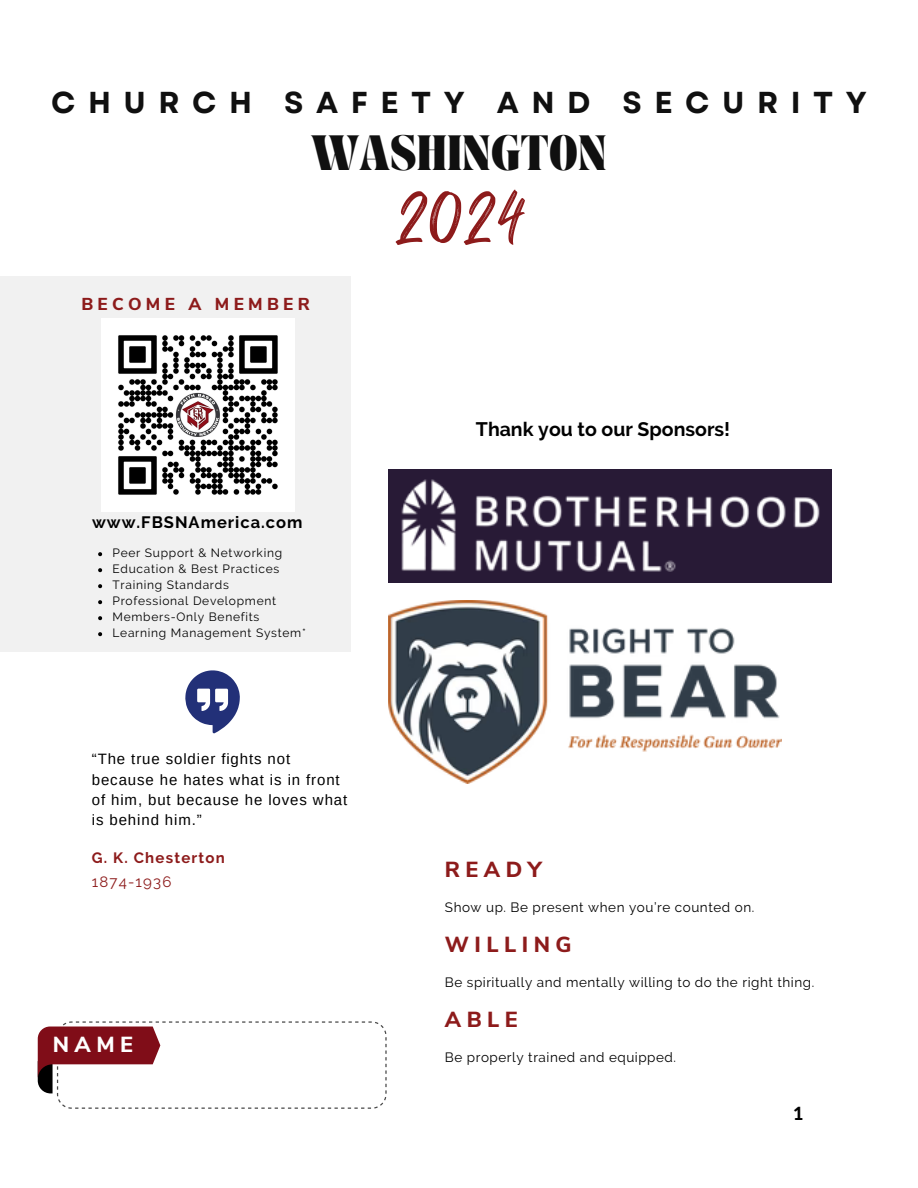
<style>
.page{position:relative;width:918px;height:1188px;background:#fff}
.page>*{position:absolute;margin:0;border:0;box-sizing:border-box;transform-origin:0 0}
.t1{font:63.75px "Black Bones";color:#8d1b1b}
.t2{font:700 30.45px "TANASHFORD";color:#101010}
.t3{font:700 30.3px "Garet";letter-spacing:.415em;color:#101010}
.t4{font:800 21.75px "Nunito Sans";letter-spacing:.25em;color:#8d1b1b}
.t5{font:800 21.75px "Nunito Sans";color:#fff}
.t6{font:700 19.5px "Raleway";color:#000}
.t7{font:800 18px "Lato";color:#000}
.t8{font:800 17.25px "Nunito Sans";letter-spacing:.25em;color:#8d1b1b}
.t9{font:700 16.5px "Raleway";letter-spacing:.06em;color:#000}
.t10{font:15px/20.2px "Arimo";letter-spacing:.06em;color:#000}
.t11{font:700 15px "Raleway";letter-spacing:.08em;color:#8d1b1b}
.t12{font:15px "Raleway";letter-spacing:.08em;color:#8d1b1b}
.t13{font:13.5px "Raleway";letter-spacing:.04em;color:#000}
.t14{font:12px "Raleway";letter-spacing:.06em;color:#000}
</style>
<div class="page">
<svg style="left:185px;top:670px;width:55px;height:63px"></svg>
<div style="left:0;top:276px;width:351px;height:376px;background:#f1f1f1"></div>
<img style="left:101px;top:318px;width:194px;height:194px">
<svg style="left:38px;top:1021px;width:349px;height:88px"></svg>
<div style="left:389px;top:469px;width:443px;height:114px;background:#281a36"></div>
<img style="left:401px;top:479px;width:419px;height:93px">
<img style="left:389px;top:601px;width:392px;height:182px">
<svg style="left:98px;top:552px;width:4px;height:4px"></svg>
<svg style="left:98px;top:568px;width:4px;height:4px"></svg>
<svg style="left:98px;top:584px;width:4px;height:4px"></svg>
<svg style="left:98px;top:600px;width:4px;height:4px"></svg>
<svg style="left:98px;top:616px;width:4px;height:4px"></svg>
<svg style="left:98px;top:632px;width:4px;height:4px"></svg>
<p class="t3" style="left:51px;top:81px;width:817px">CHURCH SAFETY AND SECURITY</p>
<p class="t2" style="left:311px;top:133px;width:297px">WASHINGTON</p>
<h3 class="t1" style="left:394px;top:175px;width:131px">2024</h3>
<p class="t8" style="left:81px;top:293px;width:230px">BECOME A MEMBER</p>
<p class="t9" style="left:92px;top:512px;width:212px">www.FBSNAmerica.com</p>
<h4 class="t14" style="left:113px;top:546px;width:171px">Peer Support &amp; Networking</h4>
<p class="t14" style="left:113px;top:562px;width:168px">Education &amp; Best Practices</p>
<h6 class="t14" style="left:113px;top:578px;width:118px">Training Standards</h6>
<p class="t14" style="left:113px;top:594px;width:165px">Professional Development</p>
<p class="t14" style="left:113px;top:610px;width:148px">Members-Only Benefits</p>
<p class="t14" style="left:113px;top:626px;width:195px">Learning Management System*</p>
<h1 class="t10" style="left:92px;top:749px;width:257px">“The true soldier fights not because he hates what is in front of him, but because he loves what is behind him.”</h1>
<h5 class="t11" style="left:92px;top:849px;width:135px">G. K. Chesterton</h5>
<p class="t12" style="left:92px;top:873px;width:81px">1874-1936</p>
<h3 class="t5" style="left:53px;top:1030px;width:82px">NAME</h3>
<h3 class="t6" style="left:476px;top:418px;width:256px">Thank you to our Sponsors!</h3>
<p class="t4" style="left:445px;top:855px;width:98px">READY</p>
<p class="t13" style="left:445px;top:900px;width:311px">Show up. Be present when you’re counted on.</p>
<p class="t4" style="left:445px;top:930px;width:128px">WILLING</p>
<p class="t13" style="left:445px;top:975px;width:371px">Be spiritually and mentally willing to do the right thing.</p>
<p class="t4" style="left:445px;top:1005px;width:74px">ABLE</p>
<p class="t13" style="left:445px;top:1049px;width:233px">Be properly trained and equipped.</p>
<p class="t7" style="left:793px;top:1102px;width:12px">1</p>
</div>
